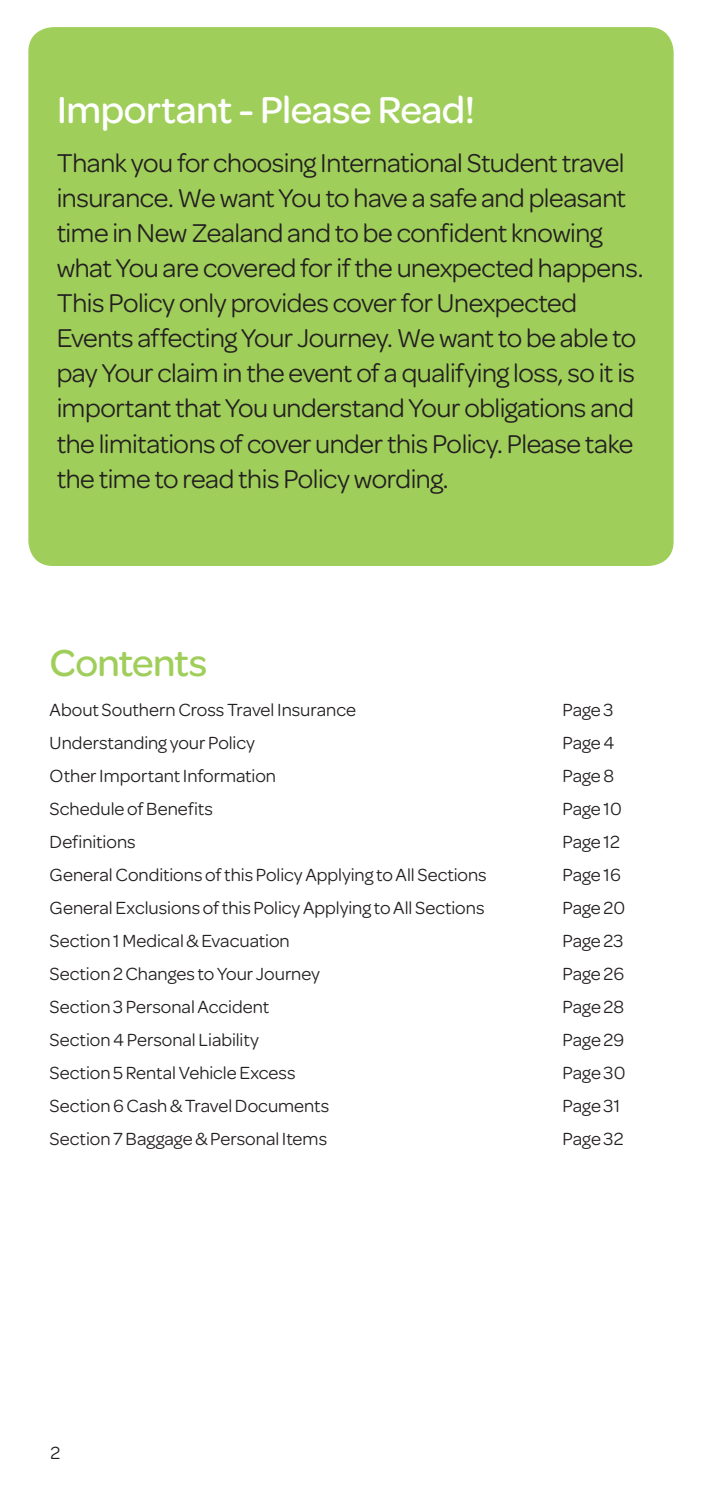
<style>
.page{position:relative;width:702px;height:1489px;background:#fff}
.page>*{position:absolute;margin:0;border:0;box-sizing:border-box;transform-origin:0 0}
.t1{font:500 40px "Omnes";letter-spacing:-.015em;color:#fff}
.t2{font:500 40px "Omnes";letter-spacing:-.015em;color:#a0ce5a}
.t3{font:27.5px/35px "Omnes";letter-spacing:-.015em;color:#231f20}
.t4{font:18.75px "Omnes";color:#231f20}
</style>
<div class="page">
<div style="left:28px;top:27px;width:645px;height:539px;background:#a0ce5a;border-radius:25px"></div>
<h1 class="t1" style="left:57px;top:82px;width:420px">Important - Please Read!</h1>
<p class="t3" style="left:57px;top:144px;width:588px">Thank you for choosing International Student travel insurance. We want You to have a safe and pleasant time in New Zealand and to be confident knowing what You are covered for if the unexpected happens.<br>This Policy only provides cover for Unexpected Events affecting Your Journey. We want to be able to pay Your claim in the event of a qualifying loss, so it is important that You understand Your obligations and the limitations of cover under this Policy. Please take the time to read this Policy wording.</p>
<h1 class="t2" style="left:50px;top:635px;width:159px">Contents</h1>
<p class="t4" style="left:50px;top:697px;width:308px">About Southern Cross Travel Insurance</p>
<p class="t4" style="left:562px;top:697px;width:53px">Page 3</p>
<p class="t4" style="left:50px;top:730px;width:207px">Understanding your Policy</p>
<p class="t4" style="left:562px;top:730px;width:54px">Page 4</p>
<p class="t4" style="left:50px;top:763px;width:228px">Other Important Information</p>
<p class="t4" style="left:562px;top:763px;width:53px">Page 8</p>
<p class="t4" style="left:50px;top:796px;width:165px">Schedule of Benefits</p>
<p class="t4" style="left:562px;top:796px;width:61px">Page 10</p>
<p class="t4" style="left:50px;top:829px;width:88px">Definitions</p>
<p class="t4" style="left:562px;top:829px;width:59px">Page 12</p>
<p class="t4" style="left:50px;top:862px;width:438px">General Conditions of this Policy Applying to All Sections</p>
<p class="t4" style="left:562px;top:862px;width:60px">Page 16</p>
<p class="t4" style="left:50px;top:895px;width:436px">General Exclusions of this Policy Applying to All Sections</p>
<p class="t4" style="left:562px;top:895px;width:64px">Page 20</p>
<p class="t4" style="left:50px;top:928px;width:242px">Section 1 Medical &amp; Evacuation</p>
<p class="t4" style="left:562px;top:928px;width:63px">Page 23</p>
<p class="t4" style="left:50px;top:961px;width:272px">Section 2 Changes to Your Journey</p>
<p class="t4" style="left:562px;top:961px;width:63px">Page 26</p>
<p class="t4" style="left:50px;top:994px;width:221px">Section 3 Personal Accident</p>
<p class="t4" style="left:562px;top:994px;width:63px">Page 28</p>
<p class="t4" style="left:50px;top:1027px;width:211px">Section 4 Personal Liability</p>
<p class="t4" style="left:562px;top:1027px;width:63px">Page 29</p>
<p class="t4" style="left:50px;top:1060px;width:247px">Section 5 Rental Vehicle Excess</p>
<p class="t4" style="left:562px;top:1060px;width:65px">Page 30</p>
<p class="t4" style="left:50px;top:1092px;width:281px">Section 6 Cash &amp; Travel Documents</p>
<p class="t4" style="left:562px;top:1092px;width:59px">Page 31</p>
<p class="t4" style="left:50px;top:1125px;width:279px">Section 7 Baggage &amp; Personal Items</p>
<p class="t4" style="left:562px;top:1125px;width:63px">Page 32</p>
<p class="t4" style="left:50px;top:1439px;width:11px">2</p>
</div>
